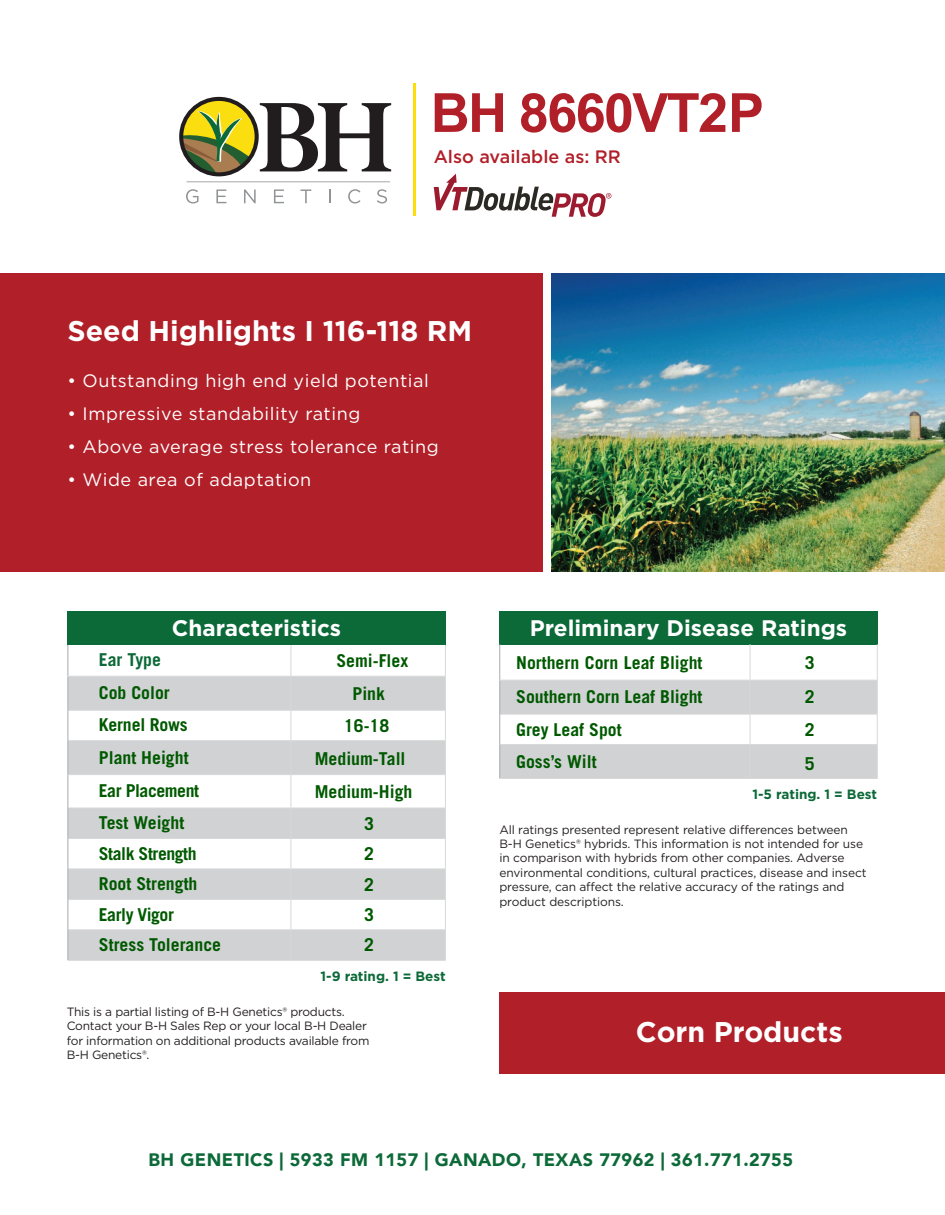
<style>
.page{position:relative;width:945px;height:1215px;background:#fff}
.page>*{position:absolute;margin:0;border:0;box-sizing:border-box;transform-origin:0 0}
.t1{font:700 54px "Arial";letter-spacing:-.03em;color:#b11f28}
.t2{font:700 28.5px "Gotham";color:#fff}
.t3{font:700 22.5px "Gotham";color:#fff}
.t4{font:18px "Gotham";letter-spacing:.03em;color:#fff}
.t5{font:900 18px "Avenir";letter-spacing:.025em;color:#0c6938}
.t6{font:500 18px "Gotham";color:#b11f28}
.t7{font:700 17.7px/32.7px "Trade Gothic";color:#005900}
.t8{font:700 17.7px "Trade Gothic";color:#0c6938}
.t9{font:700 13.5px "Gotham";color:#0c6938}
.t10{font:12px/14.4px "Gotham";letter-spacing:-.01em;color:#231f20}
</style>
<div class="page">
<div style="left:0;top:273px;width:542px;height:298px;background:#b11f28"></div>
<svg style="left:69px;top:677px;width:376px;height:283px;fill:#d1d2d4"></svg>
<hr style="left:68px;top:676px;width:223px;height:1px;background:#d8d8d8">
<hr style="left:291px;top:676px;width:155px;height:1px;background:#d8d8d8">
<hr style="left:291px;top:677px;width:1px;height:33px;background:#d8d8d8">
<hr style="left:445px;top:677px;width:1px;height:33px;background:#d8d8d8">
<hr style="left:68px;top:710px;width:223px;height:1px;background:#d8d8d8">
<hr style="left:291px;top:710px;width:155px;height:1px;background:#d8d8d8">
<svg style="left:291px;top:711px;width:1px;height:29px"></svg>
<svg style="left:445px;top:711px;width:1px;height:29px"></svg>
<hr style="left:68px;top:740px;width:223px;height:1px;background:#d8d8d8">
<hr style="left:291px;top:740px;width:155px;height:1px;background:#d8d8d8">
<hr style="left:291px;top:741px;width:1px;height:33px;background:#d8d8d8">
<hr style="left:445px;top:741px;width:1px;height:33px;background:#d8d8d8">
<hr style="left:68px;top:774px;width:223px;height:1px;background:#d8d8d8">
<hr style="left:291px;top:774px;width:155px;height:1px;background:#d8d8d8">
<hr style="left:291px;top:775px;width:1px;height:33px;background:#d8d8d8">
<hr style="left:445px;top:775px;width:1px;height:33px;background:#d8d8d8">
<hr style="left:68px;top:808px;width:223px;height:1px;background:#d8d8d8">
<hr style="left:291px;top:808px;width:155px;height:1px;background:#d8d8d8">
<hr style="left:291px;top:808px;width:1px;height:30px;background:#d8d8d8">
<hr style="left:445px;top:808px;width:1px;height:30px;background:#d8d8d8">
<hr style="left:68px;top:838px;width:223px;height:1px;background:#d8d8d8">
<hr style="left:291px;top:838px;width:155px;height:1px;background:#d8d8d8">
<hr style="left:291px;top:839px;width:1px;height:30px;background:#d8d8d8">
<hr style="left:445px;top:839px;width:1px;height:30px;background:#d8d8d8">
<hr style="left:68px;top:869px;width:223px;height:1px;background:#d8d8d8">
<hr style="left:291px;top:869px;width:155px;height:1px;background:#d8d8d8">
<hr style="left:291px;top:869px;width:1px;height:30px;background:#d8d8d8">
<hr style="left:445px;top:869px;width:1px;height:30px;background:#d8d8d8">
<hr style="left:68px;top:899px;width:223px;height:1px;background:#d8d8d8">
<hr style="left:291px;top:899px;width:155px;height:1px;background:#d8d8d8">
<svg style="left:291px;top:900px;width:1px;height:29px"></svg>
<svg style="left:445px;top:900px;width:1px;height:29px"></svg>
<hr style="left:68px;top:929px;width:223px;height:1px;background:#d8d8d8">
<hr style="left:291px;top:929px;width:155px;height:1px;background:#d8d8d8">
<hr style="left:291px;top:930px;width:1px;height:30px;background:#d8d8d8">
<hr style="left:445px;top:930px;width:1px;height:30px;background:#d8d8d8">
<hr style="left:68px;top:960px;width:223px;height:1px;background:#d8d8d8">
<hr style="left:291px;top:960px;width:155px;height:1px;background:#d8d8d8">
<hr style="left:68px;top:677px;width:1px;height:33px;background:#a7aaac">
<hr style="left:68px;top:710px;width:1px;height:31px;background:#a7aaac">
<hr style="left:68px;top:741px;width:1px;height:34px;background:#a7aaac">
<hr style="left:68px;top:775px;width:1px;height:33px;background:#a7aaac">
<hr style="left:68px;top:808px;width:1px;height:30px;background:#a7aaac">
<hr style="left:68px;top:838px;width:1px;height:31px;background:#a7aaac">
<hr style="left:68px;top:869px;width:1px;height:30px;background:#a7aaac">
<hr style="left:68px;top:899px;width:1px;height:31px;background:#a7aaac">
<hr style="left:68px;top:930px;width:1px;height:30px;background:#a7aaac">
<hr style="left:68px;top:640px;width:1px;height:36px;background:#a7aaac">
<hr style="left:445px;top:640px;width:1px;height:36px;background:#d8d8d8">
<hr style="left:291px;top:640px;width:1px;height:36px;background:#d8d8d8">
<svg style="left:186px;top:189px;width:13px;height:15px"></svg>
<svg style="left:216px;top:189px;width:10px;height:14px"></svg>
<svg style="left:244px;top:189px;width:12px;height:14px"></svg>
<svg style="left:274px;top:189px;width:10px;height:14px"></svg>
<svg style="left:301px;top:189px;width:10px;height:14px"></svg>
<svg style="left:329px;top:189px;width:1px;height:14px"></svg>
<svg style="left:348px;top:189px;width:13px;height:15px"></svg>
<svg style="left:377px;top:189px;width:10px;height:14px"></svg>
<hr style="left:187px;top:181px;width:203px;height:1px;background:#a6a8aa">
<svg style="left:181px;top:99px;width:76px;height:75px"></svg>
<svg style="left:180px;top:111px;width:72px;height:66px"></svg>
<div style="left:179px;top:97px;width:80px;height:79px;border:4px solid #211d1f;border-radius:50%"></div>
<svg style="left:260px;top:103px;width:131px;height:68px"></svg>
<div style="left:499px;top:611px;width:379px;height:33px;background:#0c6938"></div>
<hr style="left:499px;top:680px;width:251px;height:1px;background:#d8d8d8">
<svg style="left:500px;top:680px;width:378px;height:98px"></svg>
<hr style="left:500px;top:744px;width:250px;height:1px;background:#d8d8d8">
<hr style="left:750px;top:744px;width:128px;height:1px;background:#d8d8d8">
<hr style="left:750px;top:745px;width:1px;height:33px;background:#d8d8d8">
<hr style="left:877px;top:745px;width:1px;height:33px;background:#d8d8d8">
<hr style="left:499px;top:778px;width:251px;height:1px;background:#d8d8d8">
<hr style="left:750px;top:778px;width:128px;height:1px;background:#d8d8d8">
<hr style="left:499px;top:681px;width:1px;height:33px;background:#a7aaac">
<hr style="left:499px;top:714px;width:1px;height:31px;background:#a7aaac">
<hr style="left:499px;top:745px;width:1px;height:33px;background:#a7aaac">
<hr style="left:499px;top:644px;width:1px;height:36px;background:#a7aaac">
<hr style="left:877px;top:644px;width:1px;height:36px;background:#d8d8d8">
<hr style="left:750px;top:644px;width:1px;height:36px;background:#d8d8d8">
<img style="left:552px;top:273px;width:393px;height:298px">
<div style="left:68px;top:611px;width:378px;height:33px;background:#0c6938"></div>
<hr style="left:413px;top:83px;width:3px;height:132px;background:#fbde0c">
<div style="left:499px;top:993px;width:446px;height:81px;background:#b11f28"></div>
<svg style="left:434px;top:174px;width:177px;height:43px"></svg>
<h1 class="t1" style="left:431px;top:83px;width:335px">BH 8660VT2P</h1>
<h3 class="t6" style="left:434px;top:145px;width:189px">Also available as: RR</h3>
<h2 class="t2" style="left:68px;top:312px;width:406px">Seed Highlights I 116-118 RM</h2>
<h3 class="t4" style="left:68px;top:369px;width:363px">• Outstanding high end yield potential</h3>
<h3 class="t4" style="left:68px;top:402px;width:294px">• Impressive standability rating</h3>
<h3 class="t4" style="left:68px;top:435px;width:373px">• Above average stress tolerance rating</h3>
<h3 class="t4" style="left:68px;top:468px;width:245px">• Wide area of adaptation</h3>
<h3 class="t3" style="left:172px;top:613px;width:171px">Characteristics</h3>
<h3 class="t3" style="left:530px;top:613px;width:319px">Preliminary Disease Ratings</h3>
<h3 class="t8" style="left:99px;top:649px;width:64px">Ear Type</h3>
<h3 class="t7" style="left:99px;top:676px;width:102px">Cob Color<br>Kernel Rows<br>Plant Height<br>Ear Placement<br>Test Weight</h3>
<h3 class="t7" style="left:99px;top:838px;width:124px;line-height:30.6px">Stalk Strength<br>Root Strength<br>Early Vigor<br>Stress Tolerance</h3>
<h3 class="t7" style="left:336px;top:644px;width:73px">Semi-Flex</h3>
<h3 class="t7" style="left:353px;top:677px;width:34px">Pink</h3>
<h3 class="t7" style="left:344px;top:709px;width:47px">16-18</h3>
<h3 class="t7" style="left:315px;top:742px;width:92px">Medium-Tall</h3>
<h3 class="t7" style="left:315px;top:775px;width:99px">Medium-High</h3>
<h3 class="t7" style="left:364px;top:807px;width:11px">3</h3>
<h3 class="t7" style="left:364px;top:839px;width:11px;line-height:30.2px;text-align:justify">2<br>2<br>3<br>2</h3>
<p class="t9" style="left:321px;top:967px;width:127px">1-9 rating. 1 = Best</p>
<p class="t10" style="left:67px;top:1004px;width:304px">This is a partial listing of B-H Genetics® products.<br>Contact your B-H Sales Rep or your local B-H Dealer for information on additional products available from B-H Genetics®.</p>
<h3 class="t7" style="left:516px;top:646px;width:188px;line-height:33.2px">Northern Corn Leaf Blight<br>Southern Corn Leaf Blight<br>Grey Leaf Spot<br>Goss’s Wilt</h3>
<h3 class="t7" style="left:805px;top:645px;width:11px;line-height:33.9px;text-align:justify">3<br>2<br>2<br>5</h3>
<p class="t9" style="left:752px;top:785px;width:126px">1-5 rating. 1 = Best</p>
<p class="t10" style="left:499px;top:822px;width:369px">All ratings presented represent relative differences between B-H Genetics® hybrids. This information is not intended for use in comparison with hybrids from other companies. Adverse environmental conditions, cultural practices, disease and insect pressure, can affect the relative accuracy of the ratings and product descriptions.</p>
<h2 class="t2" style="left:636px;top:1013px;width:208px">Corn Products</h2>
<h3 class="t5" style="left:149px;top:1144px;width:646px">BH GENETICS | 5933 FM 1157 | GANADO, TEXAS 77962 | 361.771.2755</h3>
</div>
